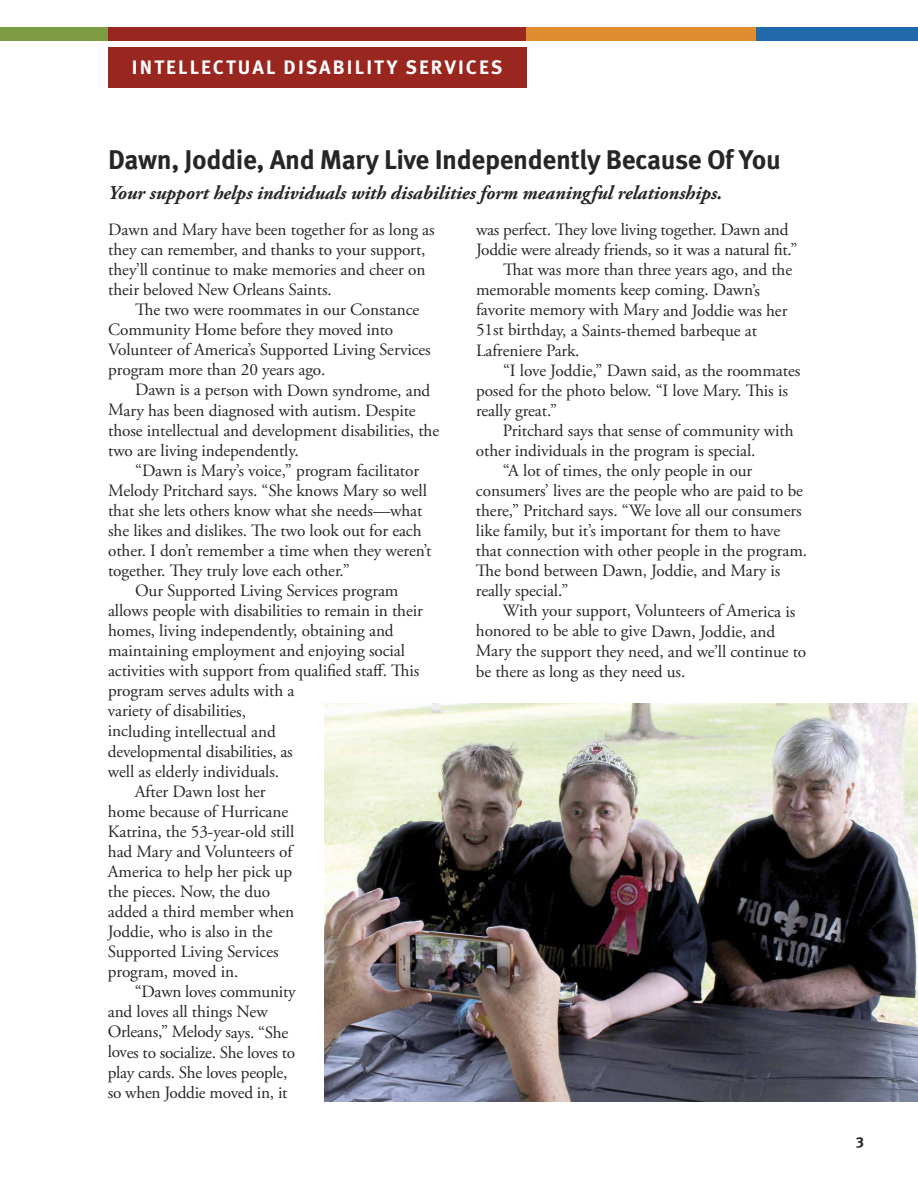
<style>
.page{position:relative;width:918px;height:1188px;background:#fff}
.page>*{position:absolute;margin:0;border:0;box-sizing:border-box;transform-origin:0 0}
.t1{font:700 27px "Meta Pro";letter-spacing:-.015em;color:#272526}
.t2{font:italic 700 19.5px "Adobe Garamond Pro";letter-spacing:-.005em;color:#272526}
.t3{font:700 19.5px "Meta Pro";letter-spacing:.11em;color:#fff}
.t4{font:17.25px/20.1px "Adobe Garamond Pro";letter-spacing:-.005em;color:#272526}
.t5{font:700 15px "Meta Pro";color:#272526}
</style>
<div class="page">
<div style="left:0;top:27px;width:162px;height:13px;background:#7d9b42"></div>
<div style="left:108px;top:27px;width:512px;height:13px;background:#992720"></div>
<div style="left:526px;top:27px;width:284px;height:13px;background:#df8d31"></div>
<div style="left:756px;top:27px;width:162px;height:13px;background:#216aab"></div>
<div style="left:108px;top:47px;width:418px;height:41px;background:#992720"></div>
<img style="left:324px;top:704px;width:594px;height:397px">
<p class="t3" style="left:132px;top:60px;width:372px">INTELLECTUAL DISABILITY SERVICES</p>
<p class="t1" style="left:108px;top:150px;width:674px">Dawn, Joddie, And Mary Live Independently Because Of You</p>
<p class="t2" style="left:108px;top:185px;width:616px">Your support helps individuals with disabilities form meaningful relationships.</p>
<p class="t4" style="left:108px;top:221px;width:328px">Dawn and Mary have been together for as long as they can remember, and thanks to your support, they’ll continue to make memories and cheer on their beloved New Orleans Saints.</p>
<p class="t4" style="left:108px;top:301px;width:324px;text-indent:27px">The two were roommates in our Constance Community Home before they moved into Volunteer of America’s Supported Living Services program more than 20 years ago.</p>
<p class="t4" style="left:108px;top:382px;width:333px;text-indent:27px">Dawn is a person with Down syndrome, and Mary has been diagnosed with autism. Despite those intellectual and development disabilities, the two are living independently.</p>
<p class="t4" style="left:108px;top:462px;width:325px;text-indent:27px">“Dawn is Mary’s voice,” program facilitator Melody Pritchard says. “She knows Mary so well that she lets others know what she needs—what she likes and dislikes. The two look out for each other. I don’t remember a time when they weren’t together. They truly love each other.”</p>
<p class="t4" style="left:108px;top:582px;width:316px;text-indent:27px">Our Supported Living Services program allows people with disabilities to remain in their homes, living independently, obtaining and maintaining employment and enjoying social activities with support from qualified staff. This program serves adults with a<br>variety of disabilities,<br>including intellectual and<br>developmental disabilities, as<br>well as elderly individuals.</p>
<p class="t4" style="left:108px;top:783px;width:188px;text-indent:27px">After Dawn lost her home because of Hurricane<br>Katrina, the 53-year-old still had Mary and Volunteers of<br>America to help her pick up the pieces. Now, the duo added a third member when<br>Joddie, who is also in the<br>Supported Living Services program, moved in.</p>
<p class="t4" style="left:108px;top:983px;width:189px;text-indent:27px">“Dawn loves community and loves all things New<br>Orleans,” Melody says. “She loves to socialize. She loves to play cards. She loves people, so when Joddie moved in, it</p>
<p class="t4" style="left:476px;top:221px;width:323px">was perfect. They love living together. Dawn and<br>Joddie were already friends, so it was a natural fit.”</p>
<p class="t4" style="left:476px;top:261px;width:318px;text-indent:27px">That was more than three years ago, and the memorable moments keep coming. Dawn’s favorite memory with Mary and Joddie was her 51st birthday, a Saints-themed barbeque at Lafreniere Park.</p>
<p class="t4" style="left:476px;top:362px;width:326px;text-indent:27px">“I love Joddie,” Dawn said, as the roommates posed for the photo below. “I love Mary. This is really great.”</p>
<p class="t4" style="left:476px;top:422px;width:319px;text-indent:27px">Pritchard says that sense of community with other individuals in the program is special.</p>
<p class="t4" style="left:476px;top:462px;width:333px;text-indent:27px">“A lot of times, the only people in our consumers’ lives are the people who are paid to be there,” Pritchard says. “We love all our consumers like family, but it’s important for them to have that connection with other people in the program.<br>The bond between Dawn, Joddie, and Mary is really special.”</p>
<p class="t4" style="left:476px;top:603px;width:332px;text-indent:27px">With your support, Volunteers of America is honored to be able to give Dawn, Joddie, and Mary the support they need, and we’ll continue to be there as long as they need us.</p>
<p class="t5" style="left:856px;top:1135px;width:10px">3</p>
</div>
